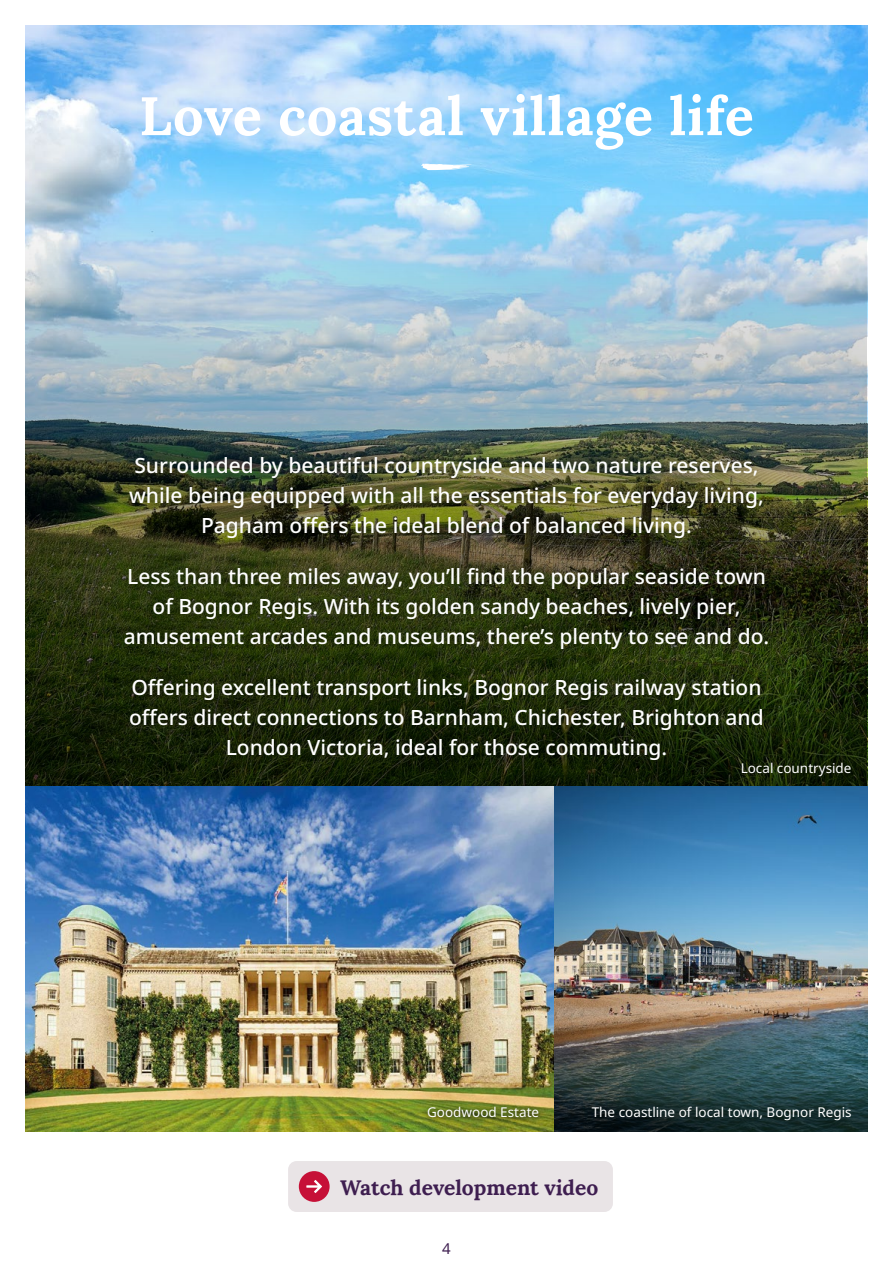
<style>
.page{position:relative;width:893px;height:1263px;background:#fff}
.page>*{position:absolute;margin:0;border:0;box-sizing:border-box;transform-origin:0 0}
.t1{font:700 54px "Lora";letter-spacing:.01em;color:#fff}
.t2{font:500 21px/30px "Noto Sans";color:#fff;text-align:center}
.t3{font:700 21px "Lora";color:#3e1e50}
.t4{font:15px "Noto Sans";color:#3e1e50}
.t5{font:13.5px "Noto Sans";color:#fff}
</style>
<div class="page">
<img style="left:26px;top:26px;width:841px;height:179px">
<img style="left:26px;top:205px;width:841px;height:582px">
<div style="left:288px;top:1161px;width:325px;height:51px;background:#e9e4e6;border-radius:9px"></div>
<div style="left:299px;top:1171px;width:31px;height:31px;background:#c61037;border-radius:50%"></div>
<svg style="left:306px;top:1180px;width:16px;height:13px"></svg>
<div style="left:107px;top:439px;width:678px;height:339px;background:#000;opacity:.75"></div>
<div style="left:738px;top:759px;width:117px;height:21px;background:#000;opacity:.41"></div>
<svg style="left:421px;top:164px;width:51px;height:6px"></svg>
<img style="left:554px;top:787px;width:313px;height:282px">
<svg style="left:554px;top:1069px;width:313px;height:62px;background:#2d494b"></svg>
<div style="left:580px;top:1094px;width:284px;height:40px;background:#000;opacity:.88"></div>
<img style="left:26px;top:787px;width:528px;height:344px">
<div style="left:423px;top:1102px;width:121px;height:22px;background:#000;opacity:.86"></div>
<h1 class="t1" style="left:139px;top:70px;width:616px">Love coastal village life</h1>
<p class="t2" style="left:129px;top:451px;width:636px">Surrounded by beautiful countryside and two nature reserves, while being equipped with all the essentials for everyday living,<br>Pagham offers the ideal blend of balanced living.</p>
<p class="t2" style="left:124px;top:562px;width:647px">Less than three miles away, you’ll find the popular seaside town of Bognor Regis. With its golden sandy beaches, lively pier, amusement arcades and museums, there’s plenty to see and do.</p>
<p class="t2" style="left:129px;top:673px;width:636px">Offering excellent transport links, Bognor Regis railway station offers direct connections to Barnham, Chichester, Brighton and<br>London Victoria, ideal for those commuting.</p>
<p class="t5" style="left:741px;top:759px;width:112px">Local countryside</p>
<p class="t5" style="left:427px;top:1103px;width:114px">Goodwood Estate</p>
<p class="t5" style="left:592px;top:1103px;width:261px">The coastline of local town, Bognor Regis</p>
<p class="t3" style="left:340px;top:1169px;width:260px">Watch development video</p>
<p class="t4" style="left:442px;top:1237px;width:10px">4</p>
</div>
